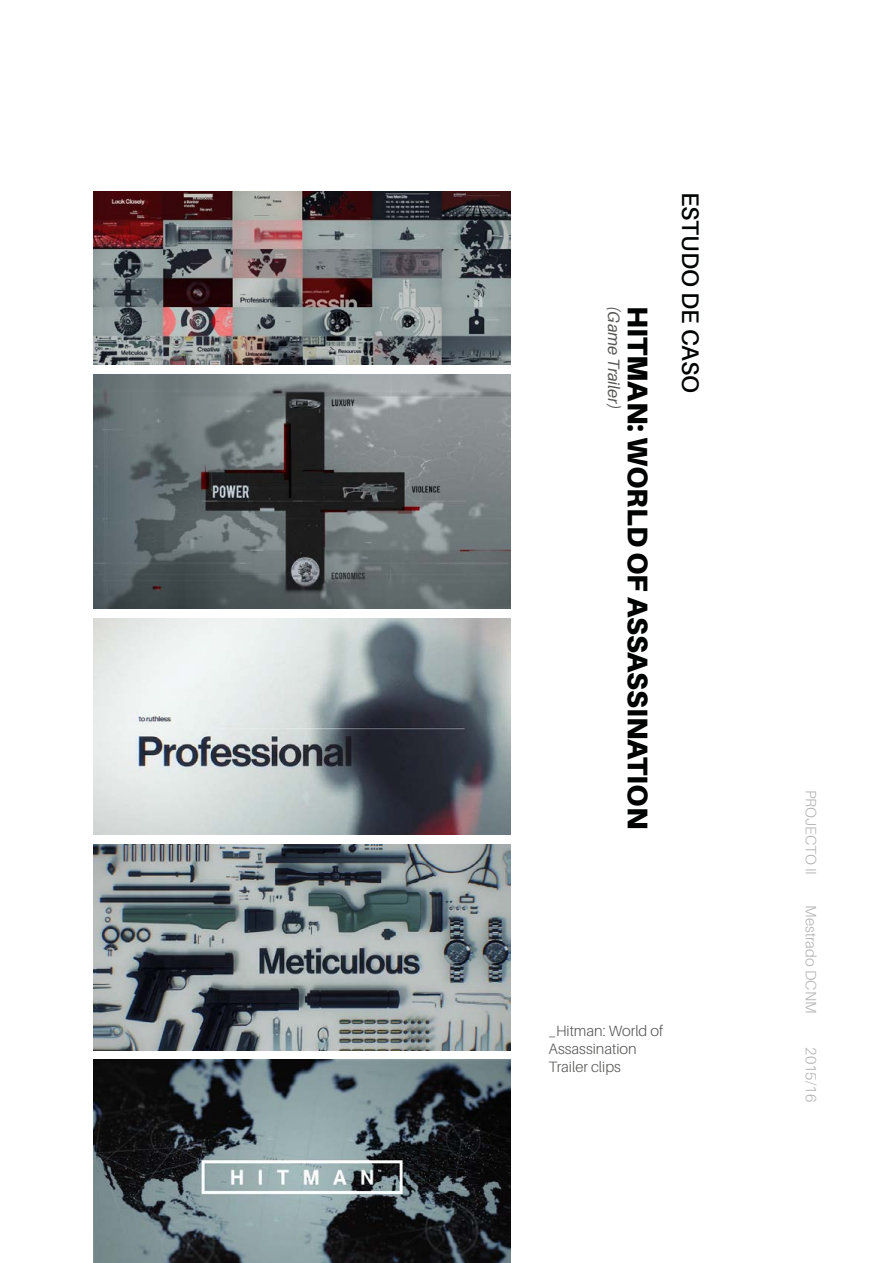
<style>
.page{position:relative;width:893px;height:1263px;background:#fff}
.page>*{position:absolute;margin:0;border:0;box-sizing:border-box;transform-origin:0 0}
.t1{font:900 28.5px "Agape";color:#010202}
.t2{font:600 24px "Agape";color:#010202}
.t3{font:italic 16.5px "Agape";color:#575756}
.t4{font:300 15px/18px "Agape";color:#575756}
.t5{font:300 15px "Agape";color:#b3b2b2}
</style>
<div class="page">
<img style="left:94px;top:618px;width:416px;height:217px">
<img style="left:94px;top:844px;width:416px;height:206px">
<img style="left:94px;top:1060px;width:416px;height:203px">
<img style="left:94px;top:374px;width:416px;height:234px">
<img style="left:94px;top:192px;width:416px;height:173px">
<p class="t3" style="left:623px;top:306px;width:105px;rotate:90deg">(Game Trailer)</p>
<h1 class="t1" style="left:654px;top:306px;width:525px;rotate:90deg">HITMAN: WORLD OF ASSASSINATION</h1>
<h2 class="t2" style="left:704px;top:192px;width:203px;rotate:90deg">ESTUDO DE CASO</h2>
<p class="t4" style="left:549px;top:1022px;width:116px">_Hitman: World of<br>Assassination<br>Trailer clips</p>
<p class="t5" style="left:819px;top:789px;width:87px;rotate:90deg">PROJECTO II</p>
<p class="t5" style="left:819px;top:905px;width:110px;rotate:90deg">Mestrado DCNM</p>
<p class="t5" style="left:819px;top:1047px;width:56px;rotate:90deg">2015/16</p>
</div>
